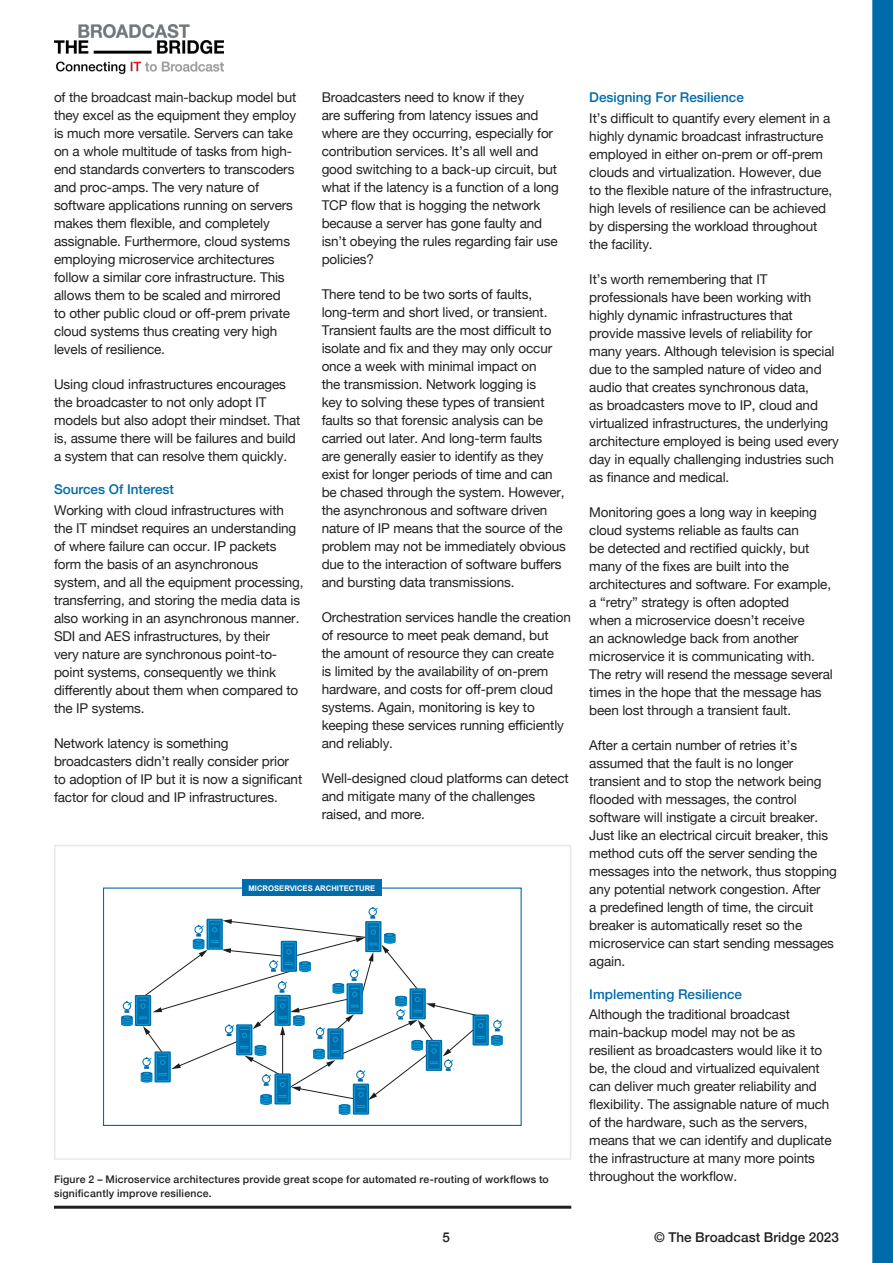
<style>
.page{position:relative;width:893px;height:1263px;background:#fff}
.page>*{position:absolute;margin:0;border:0;box-sizing:border-box;transform-origin:0 0}
.EG_Body_Copy{font:13.5px/18px "Helvetica Neue";letter-spacing:-.01em;color:#231f20}
.Column_Head_-_Sub_He{font:500 13.5px "Helvetica Neue";color:#016ba9}
.sub_head{font:500 13.5px "Helvetica Neue";letter-spacing:.005em;color:#231f20}
.t1{font:500 10.5px "Helvetica Neue";letter-spacing:.02em;color:#231f20}
.t2{font:700 7.65px "Arial";color:#fff}
</style>
<div class="page">
<img style="left:54px;top:25px;width:169px;height:48px">
<svg style="left:872px;top:0;width:21px;height:1263px;background:#0c71ac"></svg>
<hr style="left:54px;top:1206px;width:517px;height:3px;background:#231f20">
<div style="left:103px;top:887px;width:419px;height:239px;border:1px solid #006caa"></div>
<div style="left:242px;top:879px;width:139px;height:17px;background:#006caa"></div>
<div style="left:121px;top:1022px;width:12px;height:4px;border:1px solid #006caa;border-radius:50%"></div>
<div style="left:121px;top:1021px;width:12px;height:4px;border:1px solid #0c9eda;border-radius:50%"></div>
<div style="left:121px;top:1020px;width:12px;height:4px;border:1px solid #006caa;border-radius:50%"></div>
<div style="left:121px;top:1019px;width:12px;height:4px;border:1px solid #006caa;border-radius:50%"></div>
<div style="left:121px;top:1018px;width:12px;height:4px;border:1px solid #0c9eda;border-radius:50%"></div>
<div style="left:121px;top:1017px;width:12px;height:4px;border:1px solid #006caa;border-radius:50%"></div>
<div style="left:121px;top:1016px;width:12px;height:4px;border:1px solid #0c9eda;border-radius:50%"></div>
<div style="left:121px;top:1015px;width:12px;height:4px;border:1px solid #006caa;border-radius:50%"></div>
<svg style="left:353px;top:1083px;width:16px;height:32px"></svg>
<div style="left:339px;top:1111px;width:11px;height:4px;border:1px solid #006caa;border-radius:50%"></div>
<svg style="left:473px;top:1014px;width:16px;height:31px"></svg>
<svg style="left:122px;top:907px;width:363px;height:207px"></svg>
<div style="left:474px;top:1016px;width:13px;height:28px;border:1px solid #0c9eda"></div>
<div style="left:491px;top:1042px;width:12px;height:4px;border:1px solid #006caa;border-radius:50%"></div>
<div style="left:491px;top:1041px;width:12px;height:4px;border:1px solid #0c9eda;border-radius:50%"></div>
<div style="left:491px;top:1040px;width:12px;height:4px;border:1px solid #006caa;border-radius:50%"></div>
<div style="left:491px;top:1039px;width:12px;height:4px;border:1px solid #0c9eda;border-radius:50%"></div>
<div style="left:491px;top:1038px;width:12px;height:4px;border:1px solid #006caa;border-radius:50%"></div>
<div style="left:491px;top:1037px;width:12px;height:4px;border:1px solid #006caa;border-radius:50%"></div>
<div style="left:491px;top:1036px;width:12px;height:4px;border:1px solid #0c9eda;border-radius:50%"></div>
<div style="left:491px;top:1035px;width:12px;height:4px;border:1px solid #006caa;border-radius:50%"></div>
<svg style="left:492px;top:1019px;width:11px;height:26px"></svg>
<p class="EG_Body_Copy" style="left:54px;top:89px;width:244px">of the broadcast main-backup model but they excel as the equipment they employ is much more versatile. Servers can take on a whole multitude of tasks from high&shy;end standards converters to transcoders and proc-amps. The very nature of software applications running on servers makes them flexible, and completely assignable. Furthermore, cloud systems employing microservice architectures follow a similar core infrastructure. This allows them to be scaled and mirrored<br>to other public cloud or off-prem private cloud systems thus creating very high levels of resilience.</p>
<p class="EG_Body_Copy" style="left:54px;top:376px;width:248px">Using cloud infrastructures encourages the broadcaster to not only adopt IT models but also adopt their mindset. That is, assume there will be failures and build a system that can resolve them quickly.</p>
<p class="Column_Head_-_Sub_He" style="left:54px;top:479px;width:122px">Sources Of Interest</p>
<p class="EG_Body_Copy" style="left:54px;top:501px;width:251px">Working with cloud infrastructures with the IT mindset requires an understanding of where failure can occur. IP packets form the basis of an asynchronous system, and all the equipment processing, transferring, and storing the media data is also working in an asynchronous manner.<br>SDI and AES infrastructures, by their<br>very nature are synchronous point-to&shy;point systems, consequently we think differently about them when compared to the IP systems.</p>
<p class="EG_Body_Copy" style="left:54px;top:734px;width:250px">Network latency is something broadcasters didn’t really consider prior to adoption of IP but it is now a significant factor for cloud and IP infrastructures.</p>
<p class="EG_Body_Copy" style="left:322px;top:89px;width:239px">Broadcasters need to know if they<br>are suffering from latency issues and where are they occurring, especially for contribution services. It’s all well and good switching to a back-up circuit, but what if the latency is a function of a long TCP flow that is hogging the network because a server has gone faulty and isn’t obeying the rules regarding fair use policies?</p>
<p class="EG_Body_Copy" style="left:322px;top:286px;width:246px">There tend to be two sorts of faults, long-term and short lived, or transient.<br>Transient faults are the most difficult to isolate and fix and they may only occur once a week with minimal impact on<br>the transmission. Network logging is<br>key to solving these types of transient faults so that forensic analysis can be carried out later. And long-term faults<br>are generally easier to identify as they exist for longer periods of time and can be chased through the system. However, the asynchronous and software driven nature of IP means that the source of the problem may not be immediately obvious due to the interaction of software buffers and bursting data transmissions.</p>
<p class="EG_Body_Copy" style="left:322px;top:609px;width:251px">Orchestration services handle the creation of resource to meet peak demand, but<br>the amount of resource they can create<br>is limited by the availability of on-prem hardware, and costs for off-prem cloud systems. Again, monitoring is key to keeping these services running efficiently and reliably.</p>
<p class="EG_Body_Copy" style="left:322px;top:770px;width:249px">Well-designed cloud platforms can detect and mitigate many of the challenges raised, and more.</p>
<p class="t2" style="left:248px;top:883px;width:128px">MICROSERVICES ARCHITECTURE</p>
<p class="Column_Head_-_Sub_He" style="left:589px;top:87px;width:156px">Designing For Resilience</p>
<p class="EG_Body_Copy" style="left:589px;top:110px;width:244px">It’s difficult to quantify every element in a highly dynamic broadcast infrastructure employed in either on-prem or off-prem clouds and virtualization. However, due to the flexible nature of the infrastructure, high levels of resilience can be achieved by dispersing the workload throughout the facility.</p>
<p class="EG_Body_Copy" style="left:589px;top:271px;width:251px">It’s worth remembering that IT professionals have been working with highly dynamic infrastructures that provide massive levels of reliability for many years. Although television is special due to the sampled nature of video and audio that creates synchronous data,<br>as broadcasters move to IP, cloud and virtualized infrastructures, the underlying architecture employed is being used every day in equally challenging industries such as finance and medical.</p>
<p class="EG_Body_Copy" style="left:589px;top:504px;width:245px">Monitoring goes a long way in keeping cloud systems reliable as faults can<br>be detected and rectified quickly, but many of the fixes are built into the architectures and software. For example, a “retry” strategy is often adopted<br>when a microservice doesn’t receive<br>an acknowledge back from another microservice it is communicating with.<br>The retry will resend the message several times in the hope that the message has been lost through a transient fault.</p>
<p class="EG_Body_Copy" style="left:589px;top:737px;width:249px">After a certain number of retries it’s assumed that the fault is no longer transient and to stop the network being flooded with messages, the control software will instigate a circuit breaker.<br>Just like an electrical circuit breaker, this method cuts off the server sending the messages into the network, thus stopping any potential network congestion. After<br>a predefined length of time, the circuit breaker is automatically reset so the microservice can start sending messages again.</p>
<p class="Column_Head_-_Sub_He" style="left:589px;top:983px;width:154px">Implementing Resilience</p>
<p class="EG_Body_Copy" style="left:589px;top:1006px;width:244px">Although the traditional broadcast main-backup model may not be as resilient as broadcasters would like it to be, the cloud and virtualized equivalent can deliver much greater reliability and flexibility. The assignable nature of much of the hardware, such as the servers, means that we can identify and duplicate the infrastructure at many more points</p>
<p class="t1" style="left:54px;top:1171px;width:496px">Figure 2 – Microservice architectures provide great scope for automated re-routing of workflows to</p>
<p class="EG_Body_Copy" style="left:589px;top:1168px;width:150px">throughout the workflow.</p>
<p class="t1" style="left:54px;top:1184px;width:159px">significantly improve resilience.</p>
<p class="sub_head" style="left:442px;top:1226px;width:9px">5</p>
<p class="sub_head" style="left:654px;top:1226px;width:186px">© The Broadcast Bridge 2023</p>
</div>
